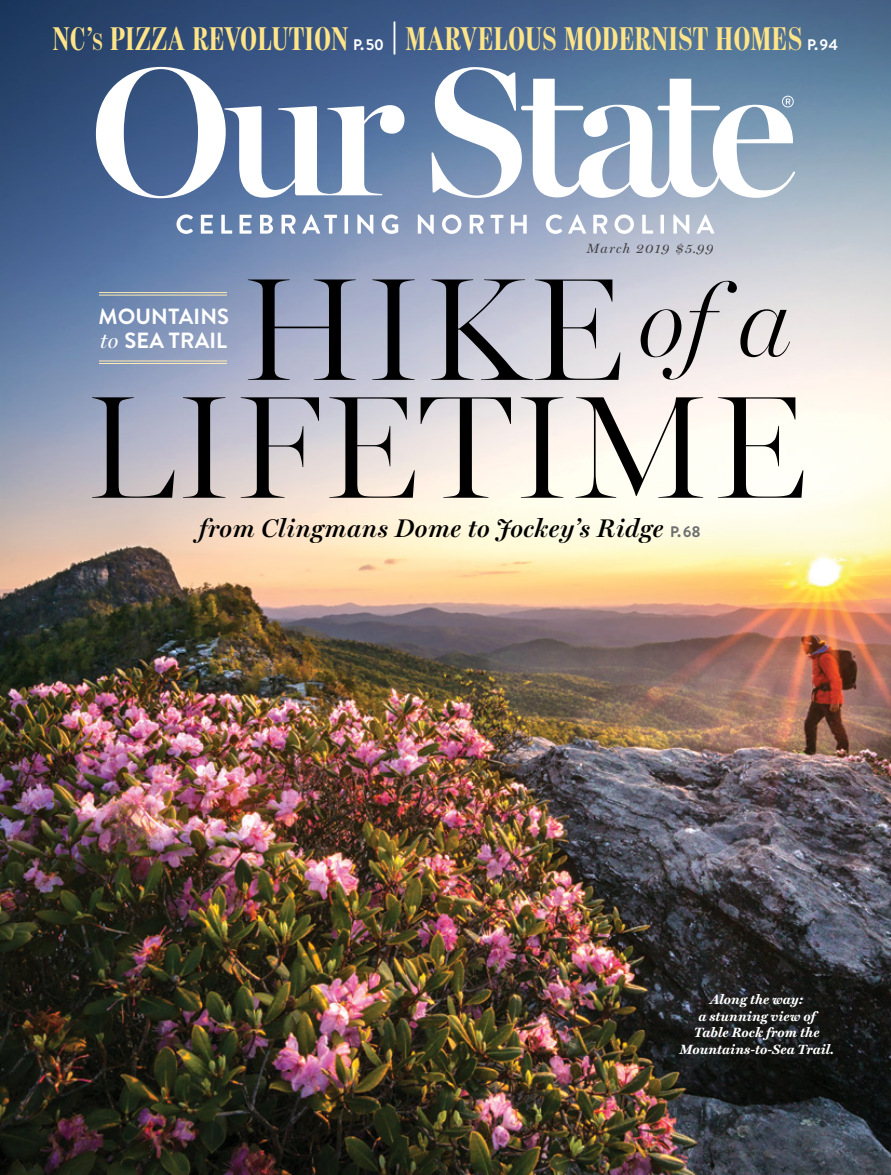
<style>
.page{position:relative;width:891px;height:1175px;background:#fff}
.page>*{position:absolute;margin:0;border:0;box-sizing:border-box;transform-origin:0 0}
.t1{font:300 146.85px/117.8px "Miller Banner";letter-spacing:.01em;color:#000;text-align:right}
.t2{font:700 33.15px "Benton Mod Disp Comp";letter-spacing:.02em;color:#ffe488}
.t3{font:italic 600 25.65px "Miller Display";letter-spacing:.025em;color:#000}
.t4{font:700 21.9px/24.5px "Brandon Text";letter-spacing:.005em;color:#fff}
.t5{font:italic 700 13.5px/16.5px "Miller Text";letter-spacing:.01em;color:#fff;text-align:center}
.t6{font:italic 13.5px "Miller Display";letter-spacing:.1em;color:#414042}
.s1{font-size:24.3px}
.s2{font-family:"Brandon Text";font-size:15.3px;color:#fff}
.s3{font-family:"Brandon Text";font-weight:900;color:#fff}
.s4{font-family:"Brandon Text";font-weight:700;font-style:normal;font-size:15.3px;color:#6d6e71}
.s5{font-family:"Miller Display";font-weight:400;font-style:italic}
</style>
<div class="page">
<img style="left:0;top:0;width:891px;height:1174px">
<svg style="left:96px;top:67px;width:308px;height:131px"></svg>
<svg style="left:432px;top:67px;width:363px;height:131px"></svg>
<svg style="left:176px;top:214px;width:539px;height:20px"></svg>
<hr style="left:99px;top:361px;width:128px;height:1px;background:#ffecb3">
<hr style="left:99px;top:363px;width:128px;height:1px;background:#ffecb3">
<hr style="left:99px;top:292px;width:128px;height:1px;background:#ffecb3">
<hr style="left:99px;top:295px;width:128px;height:1px;background:#ffecb3">
<h2 class="t2" style="left:53px;top:20px;width:787px">NC’<span class="s1">S</span> PIZZA REVOLUTION <span class="s2">P.50</span> <span class="s3">|</span> MARVELOUS MODERNIST HOMES <span class="s2">P.94</span></h2>
<p class="t6" style="left:587px;top:241px;width:128px">March 2019 $5.99</p>
<h1 class="t1" style="left:84px;top:282px;width:724px">HIKE<sup>of</sup> <sup>a<br></sup>LIFETIME</h1>
<h3 class="t3" style="left:199px;top:513px;width:503px">from Clingmans Dome to Jockey’s Ridge <span class="s4">P.68</span></h3>
<h3 class="t4" style="left:98px;top:303px;width:132px">MOUNTAINS <span class="s5">to</span> SEA TRAIL</h3>
<p class="t5" style="left:680px;top:991px;width:156px">Along the way:<br>a stunning view of<br>Table Rock from the<br>Mountains-to-Sea Trail.</p>
</div>
